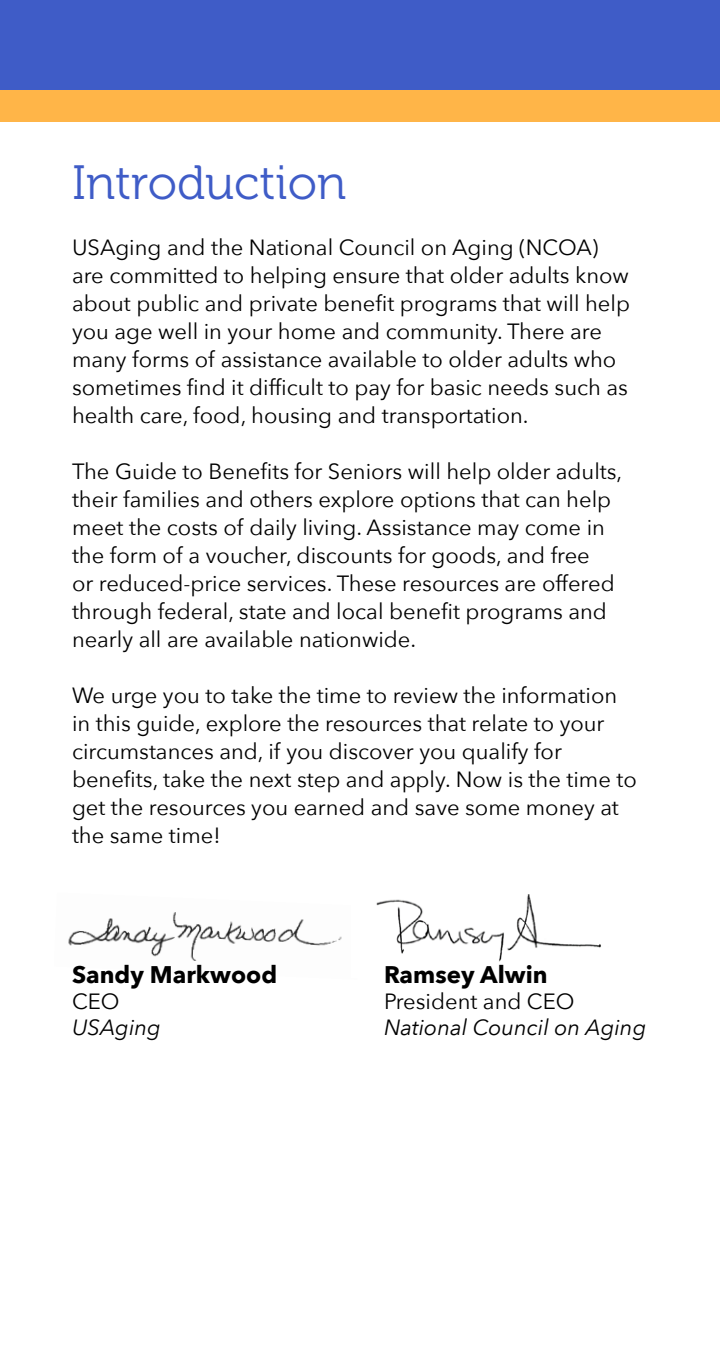
<style>
.page{position:relative;width:720px;height:1368px;background:#fff}
.page>*{position:absolute;margin:0;border:0;box-sizing:border-box;transform-origin:0 0}
.t1{font:48px "Museo 300";color:#3f5cc7}
.Text{font:700 24px "Avenir Next";color:#000}
.Text-2{font:22px/28px "Avenir Next";color:#000}
.Text-3{font:italic 22px "Avenir Next";color:#000}
</style>
<div class="page">
<div style="left:0;top:0;width:720px;height:90px;background:#3f5cc7"></div>
<div style="left:0;top:90px;width:720px;height:32px;background:#ffb548"></div>
<img style="left:68px;top:912px;width:274px;height:49px">
<img style="left:376px;top:894px;width:225px;height:68px">
<p class="t1" style="left:72px;top:156px;width:276px">Introduction</p>
<p class="Text-2" style="left:72px;top:232px;width:560px">USAging and the National Council on Aging (NCOA) are committed to helping ensure that older adults know about public and private benefit programs that will help you age well in your home and community. There are many forms of assistance available to older adults who sometimes find it difficult to pay for basic needs such as health care, food, housing and transportation.</p>
<p class="Text-2" style="left:72px;top:456px;width:552px">The Guide to Benefits for Seniors will help older adults, their families and others explore options that can help meet the costs of daily living. Assistance may come in the form of a voucher, discounts for goods, and free<br>or reduced-price services. These resources are offered through federal, state and local benefit programs and nearly all are available nationwide.</p>
<p class="Text-2" style="left:72px;top:680px;width:566px">We urge you to take the time to review the information in this guide, explore the resources that relate to your circumstances and, if you discover you qualify for benefits, take the next step and apply. Now is the time to get the resources you earned and save some money at the same time!</p>
<p class="Text" style="left:72px;top:954px;width:207px">Sandy Markwood</p>
<p class="Text" style="left:384px;top:954px;width:165px">Ramsey Alwin</p>
<p class="Text-2" style="left:72px;top:986px;width:49px">CEO</p>
<p class="Text-2" style="left:384px;top:986px;width:192px">President and CEO</p>
<p class="Text-3" style="left:72px;top:1008px;width:91px">USAging</p>
<p class="Text-3" style="left:384px;top:1008px;width:264px">National Council on Aging</p>
</div>
